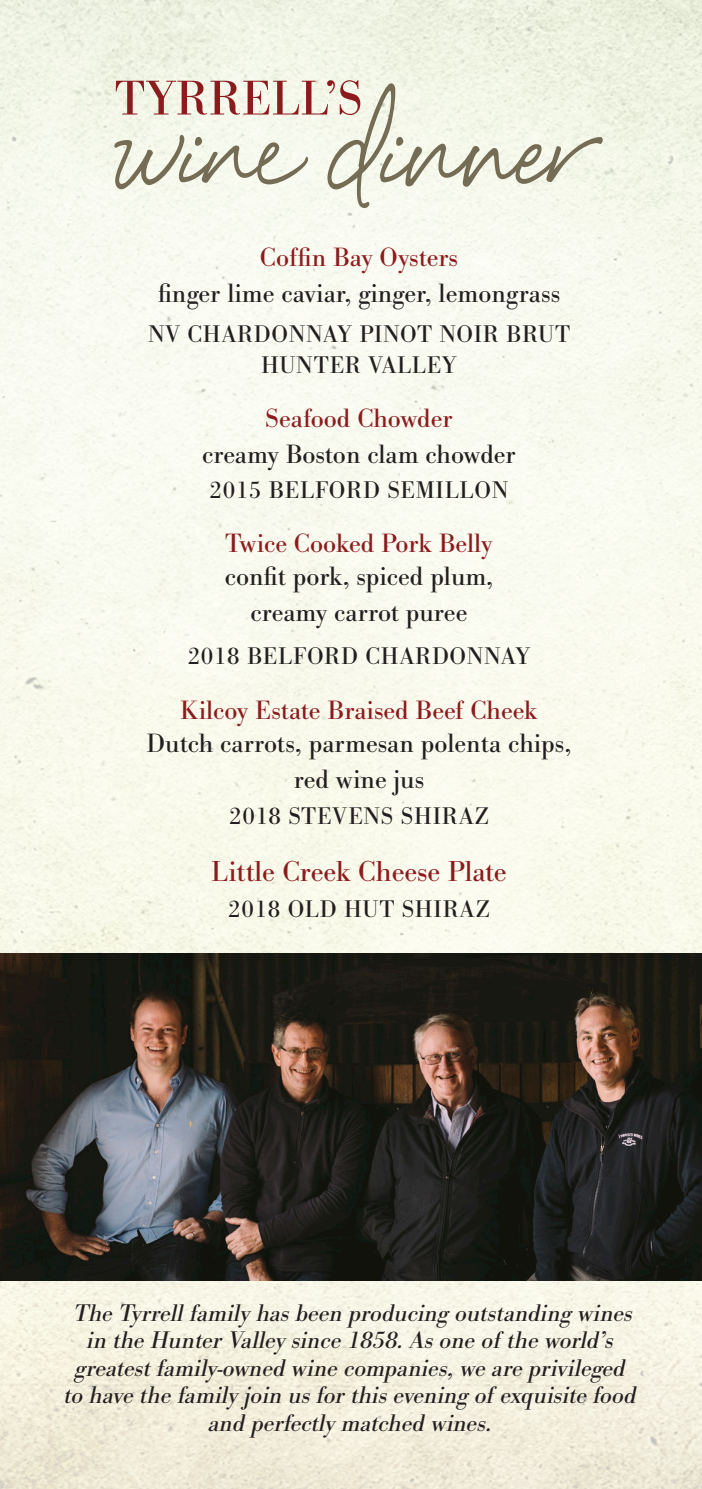
<style>
.page{position:relative;width:702px;height:1489px;background:#fff}
.page>*{position:absolute;margin:0;border:0;box-sizing:border-box;transform-origin:0 0}
._4_Heading_Bodoni{font:218.75px "Eye Catching Pro";color:#756c55;scale:.84 1}
._4_Heading_Bodoni-2{font:50.75px "Bodoni URW";letter-spacing:.005em;color:#8c1b1d}
.t1{font:30px "Bodoni URW";color:#8c1b1d}
.t2{font:27.5px/36px "Bodoni URW";color:#231f20;text-align:center}
.t3{font:27.5px "Bodoni URW";color:#8c1b1d}
.t4{font:italic 25px/27.5px "Bodoni URW";color:#231f20;text-align:center}
.t5{font:25px/31px "Bodoni URW";letter-spacing:.025em;color:#231f20;text-align:center}
</style>
<div class="page">
<img style="left:0;top:0;width:702px;height:1488px">
<img style="left:0;top:953px;width:702px;height:327px">
<p class="_4_Heading_Bodoni-2" style="left:115px;top:68px;width:249px">TYRRELL’S</p>
<p class="_4_Heading_Bodoni" style="left:115px;top:60px;width:553px">wine dinner</p>
<p class="t3" style="left:260px;top:241px;width:199px">Coffin Bay Oysters</p>
<p class="t2" style="left:158px;top:275px;width:404px">finger lime caviar, ginger, lemongrass</p>
<p class="t5" style="left:148px;top:318px;width:423px">NV CHARDONNAY PINOT NOIR BRUT<br>HUNTER VALLEY</p>
<p class="t3" style="left:265px;top:402px;width:189px">Seafood Chowder</p>
<p class="t2" style="left:202px;top:436px;width:315px">creamy Boston clam chowder</p>
<p class="t5" style="left:209px;top:474px;width:300px">2015 BELFORD SEMILLON</p>
<p class="t3" style="left:226px;top:527px;width:268px">Twice Cooked Pork Belly</p>
<p class="t2" style="left:225px;top:558px;width:270px">confit pork, spiced plum, creamy carrot puree</p>
<p class="t5" style="left:188px;top:640px;width:344px">2018 BELFORD CHARDONNAY</p>
<p class="t3" style="left:180px;top:693px;width:359px">Kilcoy Estate Braised Beef Cheek</p>
<p class="t2" style="left:147px;top:724px;width:426px">Dutch carrots, parmesan polenta chips, red wine jus</p>
<p class="t5" style="left:229px;top:800px;width:261px">2018 STEVENS SHIRAZ</p>
<p class="t1" style="left:211px;top:853px;width:297px">Little Creek Cheese Plate</p>
<p class="t5" style="left:228px;top:893px;width:263px">2018 OLD HUT SHIRAZ</p>
<p class="t4" style="left:65px;top:1298px;width:573px">The Tyrrell family has been producing outstanding wines in the Hunter Valley since 1858. As one of the world’s greatest family-owned wine companies, we are privileged to have the family join us for this evening of exquisite food and perfectly matched wines.</p>
</div>
